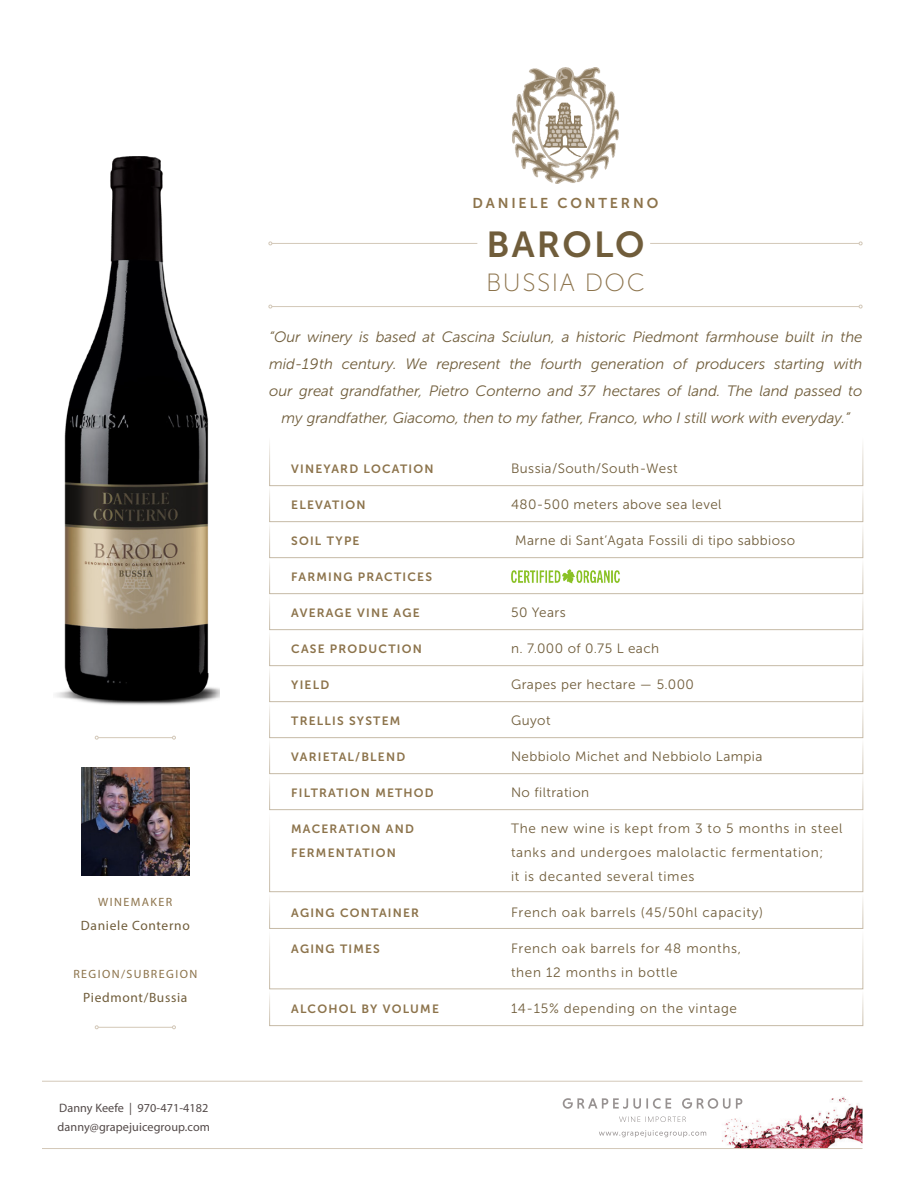
<style>
.page{position:relative;width:918px;height:1188px;background:#fff}
.page>*{position:absolute;margin:0;border:0;box-sizing:border-box;transform-origin:0 0}
.t1{font:36px "Museo Sans 700";letter-spacing:.06em;color:#705d3b}
.t2{font:24.9px "Museo Sans 100";letter-spacing:.06em;color:#8c734b}
.t3{font:italic 15px/27px "Museo Sans 300";letter-spacing:-.005em;color:#705d3b;text-align:center}
.t4{font:14.25px "Museo Sans 700";letter-spacing:.2em;color:#8c734b}
.t5{font:13.5px/24px "Museo Sans 300";letter-spacing:.045em;color:#705d3b}
.t6{font:13.5px "Myriad Pro";letter-spacing:.05em;color:#705d3b}
.t7{font:12.15px/19px "Myriad Pro";letter-spacing:.005em;color:#534a49}
.t8{font:12px/24px "Museo Sans 700";letter-spacing:.1em;color:#8c734b}
.t9{font:12px "Myriad Pro";letter-spacing:.12em;color:#8c734b}
</style>
<div class="page">
<img style="left:722px;top:1097px;width:141px;height:51px">
<svg style="left:563px;top:1098px;width:179px;height:24px"></svg>
<svg style="left:599px;top:1130px;width:108px;height:8px"></svg>
<hr style="left:42px;top:1148px;width:820px;height:1px;background:#d3c8b8">
<hr style="left:42px;top:1081px;width:820px;height:1px;background:#d3c8b8">
<img style="left:81px;top:768px;width:108px;height:108px">
<hr style="left:98px;top:737px;width:74px;height:1px;background:#d3c8b8">
<svg style="left:95px;top:736px;width:4px;height:4px"></svg>
<svg style="left:172px;top:736px;width:4px;height:4px"></svg>
<hr style="left:98px;top:1027px;width:74px;height:1px;background:#d3c8b8">
<svg style="left:95px;top:1025px;width:4px;height:4px"></svg>
<svg style="left:172px;top:1025px;width:4px;height:4px"></svg>
<img style="left:55px;top:156px;width:165px;height:549px">
<img style="left:513px;top:67px;width:105px;height:117px">
<hr style="left:272px;top:306px;width:587px;height:1px;background:#d3c8b8">
<hr style="left:272px;top:243px;width:205px;height:1px;background:#d3c8b8">
<hr style="left:650px;top:243px;width:209px;height:1px;background:#d3c8b8">
<img style="left:511px;top:569px;width:109px;height:15px">
<p class="t9" style="left:98px;top:894px;width:76px">WINEMAKER</p>
<p class="t6" style="left:81px;top:917px;width:110px">Daniele Conterno</p>
<p class="t9" style="left:73px;top:966px;width:125px">REGION/SUBREGION</p>
<p class="t6" style="left:83px;top:989px;width:106px">Piedmont/Bussia</p>
<p class="t7" style="left:58px;top:1098px;width:154px">Danny Keefe | 970-471-4182 danny@grapejuicegroup.com</p>
<p class="t4" style="left:473px;top:195px;width:187px">DANIELE CONTERNO</p>
<h1 class="t1" style="left:486px;top:225px;width:160px">BAROLO</h1>
<h2 class="t2" style="left:486px;top:269px;width:160px">BUSSIA DOC</h2>
<p class="t3" style="left:269px;top:323px;width:595px">“Our winery is based at Cascina Sciulun, a historic Piedmont farmhouse built in the mid-19th century. We represent the fourth generation of producers starting with our great grandfather, Pietro Conterno and 37 hectares of land. The land passed to my grandfather, Giacomo, then to my father, Franco, who I still work with everyday.”</p>
<p class="t8" style="left:291px;top:457px;width:144px">VINEYARD LOCATION</p>
<p class="t8" style="left:291px;top:493px;width:76px">ELEVATION</p>
<p class="t8" style="left:291px;top:529px;width:70px">SOIL TYPE</p>
<p class="t8" style="left:291px;top:565px;width:142px">FARMING PRACTICES</p>
<p class="t8" style="left:291px;top:601px;width:130px">AVERAGE VINE AGE</p>
<p class="t8" style="left:291px;top:637px;width:132px">CASE PRODUCTION</p>
<p class="t8" style="left:291px;top:673px;width:40px">YIELD</p>
<p class="t8" style="left:291px;top:709px;width:111px">TRELLIS SYSTEM</p>
<p class="t8" style="left:291px;top:745px;width:115px">VARIETAL/BLEND</p>
<p class="t8" style="left:291px;top:781px;width:144px">FILTRATION METHOD</p>
<p class="t8" style="left:291px;top:817px;width:124px">MACERATION AND<br>FERMENTATION</p>
<p class="t8" style="left:291px;top:901px;width:129px">AGING CONTAINER</p>
<p class="t8" style="left:291px;top:937px;width:90px">AGING TIMES</p>
<p class="t8" style="left:291px;top:997px;width:149px">ALCOHOL BY VOLUME</p>
<p class="t5" style="left:511px;top:456px;width:168px">Bussia/South/South-West</p>
<p class="t5" style="left:511px;top:492px;width:212px">480-500 meters above sea level</p>
<p class="t5" style="left:515px;top:528px;width:282px">Marne di Sant’Agata Fossili di tipo sabbioso</p>
<p class="t5" style="left:511px;top:600px;width:56px">50 Years</p>
<p class="t5" style="left:511px;top:636px;width:150px">n. 7.000 of 0.75 L each</p>
<p class="t5" style="left:511px;top:672px;width:184px">Grapes per hectare — 5.000</p>
<p class="t5" style="left:511px;top:708px;width:41px">Guyot</p>
<p class="t5" style="left:511px;top:744px;width:253px">Nebbiolo Michet and Nebbiolo Lampia</p>
<p class="t5" style="left:511px;top:780px;width:80px">No filtration</p>
<p class="t5" style="left:511px;top:816px;width:333px">The new wine is kept from 3 to 5 months in steel tanks and undergoes malolactic fermentation;<br>it is decanted several times</p>
<p class="t5" style="left:511px;top:900px;width:253px">French oak barrels (45/50hl capacity)</p>
<p class="t5" style="left:511px;top:936px;width:231px">French oak barrels for 48 months, then 12 months in bottle</p>
<p class="t5" style="left:511px;top:996px;width:227px">14-15% depending on the vintage</p>
</div>
